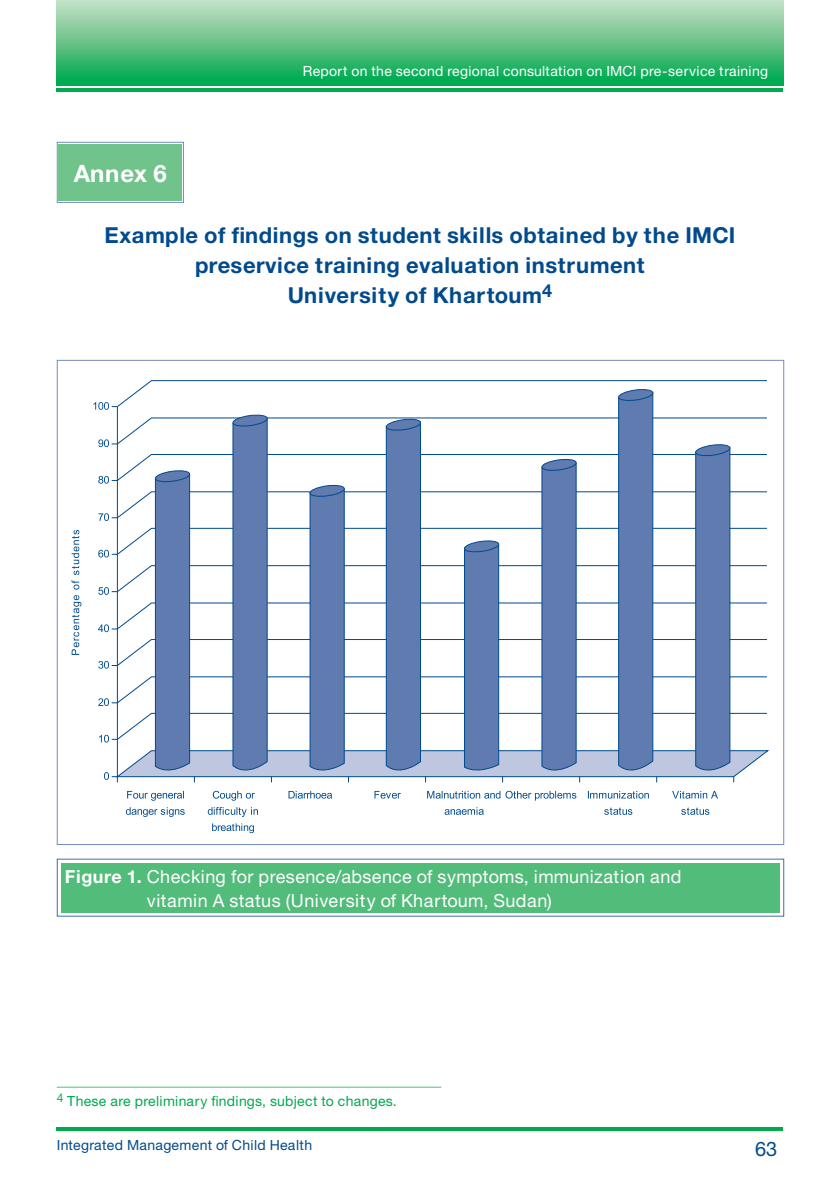
<style>
.page{position:relative;width:840px;height:1191px;background:#fff}
.page>*{position:absolute;margin:0;border:0;box-sizing:border-box;transform-origin:0 0}
.t1{font:700 24px "Helvetica Neue";letter-spacing:.015em;color:#fff}
.t2{font:700 22px/30px "Helvetica Neue";letter-spacing:.035em;color:#004a8d;text-align:center}
.t3{font:20px "Helvetica Neue";color:#004a8d}
.t4{font:18px/24px "Helvetica Neue";letter-spacing:.02em;color:#fff}
.t5{font:14px "Helvetica Neue";letter-spacing:.02em;color:#fff}
.t6{font:14px "Helvetica Neue";letter-spacing:.02em;color:#00a94e}
.t7{font:14px "Helvetica Neue";letter-spacing:.02em;color:#004a8d}
.s1{font-weight:700}
</style>
<div class="page">
<hr style="left:57px;top:88px;width:725px;height:4px;background:#00a94e">
<div style="left:57px;top:0;width:725px;height:85px;background:linear-gradient(to bottom,#cde0c7,#00a74a)"></div>
<hr style="left:57px;top:1127px;width:725px;height:4px;background:#00a94e">
<div style="left:59px;top:144px;width:123px;height:57px;background:#6fc38b"></div>
<div style="left:57px;top:142px;width:127px;height:61px;border:1px solid #748cbb"></div>
<hr style="left:57px;top:1086px;width:384px;height:1px;background:#52bc7a">
<div style="left:61px;top:863px;width:718px;height:49px;background:#52bc7a"></div>
<svg style="left:71px;top:530px;width:10px;height:125px"></svg>
<svg style="left:127px;top:791px;width:57px;height:9px"></svg>
<svg style="left:126px;top:807px;width:58px;height:10px"></svg>
<svg style="left:213px;top:791px;width:42px;height:9px"></svg>
<svg style="left:208px;top:807px;width:50px;height:10px"></svg>
<svg style="left:212px;top:823px;width:42px;height:10px"></svg>
<svg style="left:288px;top:791px;width:44px;height:7px"></svg>
<svg style="left:374px;top:791px;width:26px;height:7px"></svg>
<svg style="left:444px;top:807px;width:39px;height:8px"></svg>
<svg style="left:427px;top:791px;width:149px;height:9px"></svg>
<svg style="left:587px;top:791px;width:61px;height:7px"></svg>
<svg style="left:604px;top:807px;width:28px;height:8px"></svg>
<svg style="left:672px;top:791px;width:45px;height:7px"></svg>
<svg style="left:681px;top:807px;width:28px;height:8px"></svg>
<svg style="left:93px;top:380px;width:675px;height:402px"></svg>
<p class="t1" style="left:74px;top:158px;width:95px">Annex 6</p>
<p class="t5" style="left:303px;top:63px;width:466px">Report on the second regional consultation on IMCI pre-service training</p>
<p class="t2" style="left:104px;top:219px;width:631px">Example of findings on student skills obtained by the IMCI preservice training evaluation instrument<br>University of Khartoum<sup>4</sup></p>
<p class="t4" style="left:147px;top:864px;width:535px;text-indent:-82px"><span class="s1">Figure 1.</span> Checking for presence/absence of symptoms, immunization and vitamin A status (University of Khartoum, Sudan)</p>
<p class="t6" style="left:57px;top:1092px;width:341px"><sup>4</sup> These are preliminary findings, subject to changes.</p>
<p class="t7" style="left:57px;top:1136px;width:257px">Integrated Management of Child Health</p>
<p class="t3" style="left:754px;top:1137px;width:24px">63</p>
</div>
